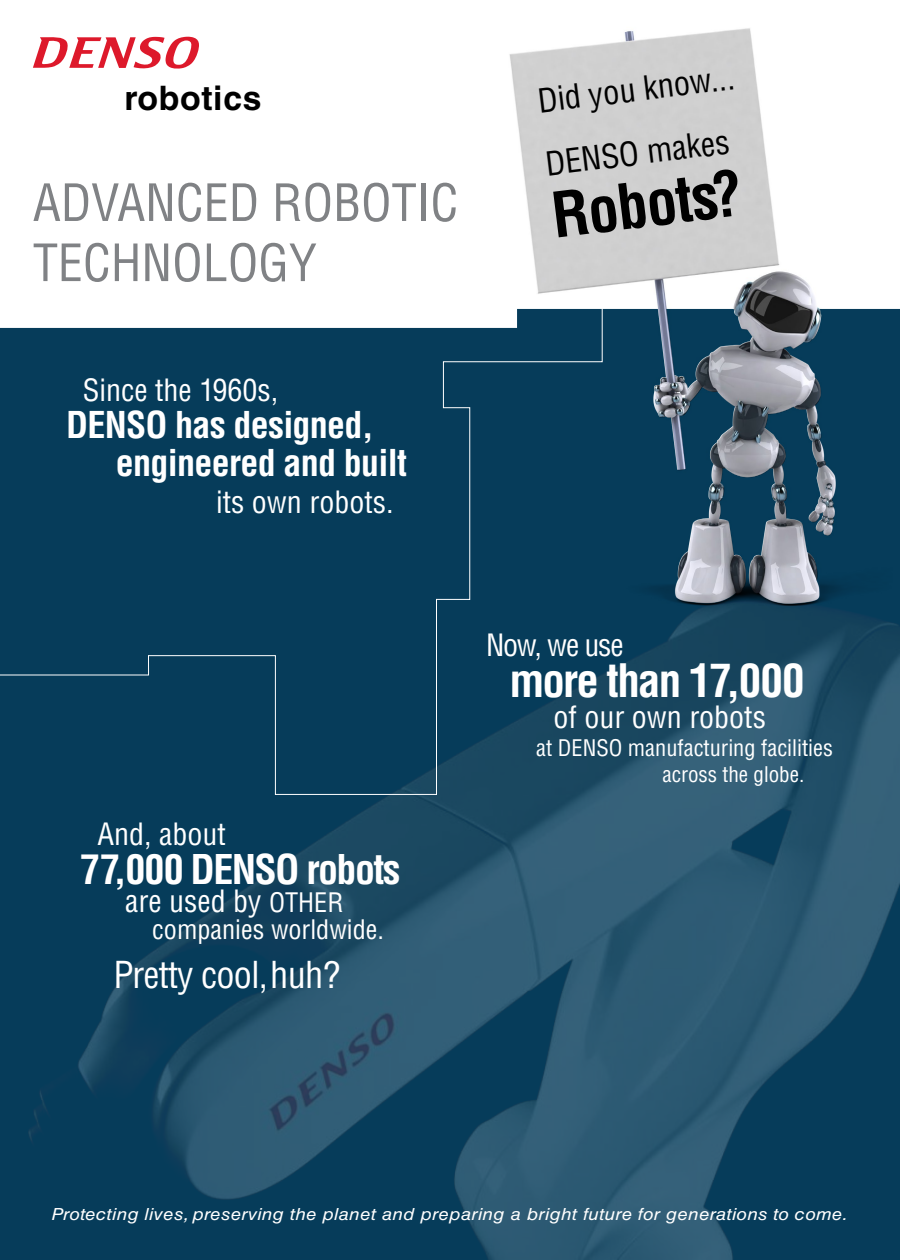
<style>
.page{position:relative;width:900px;height:1260px;background:#fff}
.page>*{position:absolute;margin:0;border:0;box-sizing:border-box;transform-origin:0 0}
.t1{font:700 condensed 61.25px "Helvetica LT Std";color:#000}
.t2{font:condensed 50.12px/60.1px "Helvetica LT Std";color:#808285}
.t3{font:700 condensed 45px "Helvetica LT Std";letter-spacing:-.04em;color:#fff}
.t4{font:700 condensed 40px "Helvetica LT Std";letter-spacing:-.04em;color:#fff}
.t5{font:condensed 36.25px "Helvetica LT Std";letter-spacing:-.02em;color:#fff}
.t6{font:700 condensed 36.12px/37.5px "Helvetica LT Std";letter-spacing:-.02em;color:#fff}
.t7{font:700 33.75px "Helvetica LT Std";letter-spacing:.02em;color:#000}
.t8{font:condensed 32.5px/63.2px "Helvetica LT Std";color:#000}
.t9{font:condensed 30px "Helvetica LT Std";color:#fff}
.t10{font:condensed 26.25px "Helvetica LT Std";color:#fff}
.t11{font:condensed 22.31px "Helvetica LT Std";color:#fff}
.t12{font:condensed 21.06px "Helvetica LT Std";color:#fff}
.t13{font:italic 16.69px "Helvetica LT Std";letter-spacing:.02em;color:#fff;scale:1.11 1}
.s1{font-size:26.25px}
</style>
<div class="page">
<img style="left:0;top:563px;width:900px;height:697px">
<svg style="left:33px;top:37px;width:166px;height:32px"></svg>
<div style="left:0;top:327px;width:603px;height:468px;background:#063c5a"></div>
<img style="left:486px;top:28px;width:407px;height:586px">
<h3 class="t7" style="left:124px;top:78px;width:139px">robotics</h3>
<h2 class="t2" style="left:33px;top:172px;width:427px">ADVANCED ROBOTIC<br>TECHNOLOGY</h2>
<h3 class="t9" style="left:83px;top:371px;width:197px">Since the 1960s,</h3>
<h3 class="t6" style="left:116px;top:406px;width:293px;text-indent:-50px">DENSO has designed, engineered and built</h3>
<h3 class="t9" style="left:216px;top:484px;width:179px">its own robots.</h3>
<h3 class="t8" style="left:534px;top:69px;width:199px;rotate:-7deg">Did you know...<br>DENSO makes</h3>
<h1 class="t1" style="left:547px;top:178px;width:193px;rotate:-7deg">Robots?</h1>
<h3 class="t9" style="left:97px;top:815px;width:130px">And, about</h3>
<h3 class="t4" style="left:80px;top:844px;width:322px">77,000 DENSO robots</h3>
<h3 class="t9" style="left:125px;top:882px;width:220px">are used by <span class="s1">OTHER</span></h3>
<h3 class="t10" style="left:152px;top:913px;width:233px">companies worldwide.</h3>
<h3 class="t5" style="left:113px;top:952px;width:229px">Pretty cool, huh?</h3>
<h3 class="t9" style="left:486px;top:627px;width:139px">Now, we use</h3>
<h3 class="t3" style="left:509px;top:652px;width:297px">more than 17,000</h3>
<h3 class="t9" style="left:553px;top:698px;width:214px">of our own robots</h3>
<h3 class="t11" style="left:536px;top:734px;width:298px">at DENSO manufacturing facilities</h3>
<p class="t12" style="left:662px;top:761px;width:144px">across the globe.</p>
<p class="t13" style="left:52px;top:1204px;width:719px">Protecting lives, preserving the planet and preparing a bright future for generations to come.</p>
</div>
